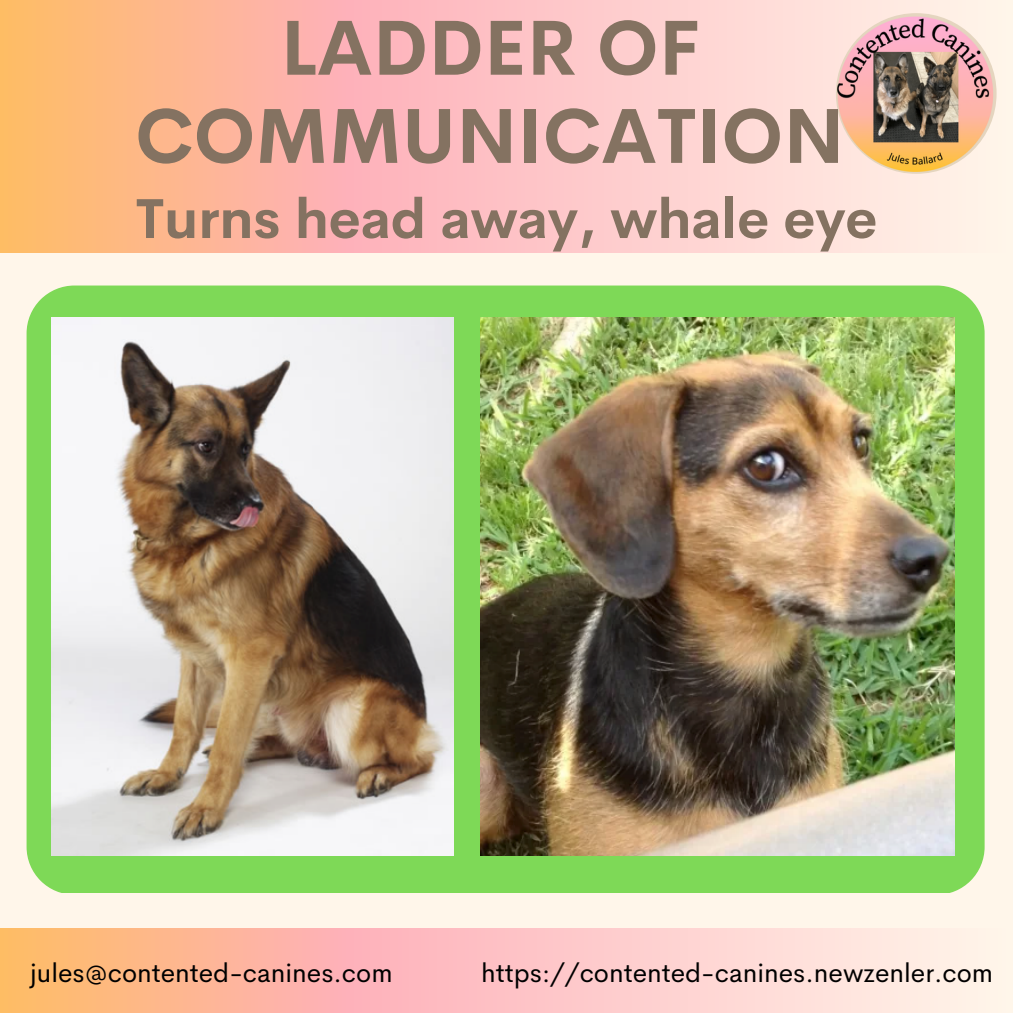
<style>
.page{position:relative;width:1013px;height:1013px;background:#fff}
.page>*{position:absolute;margin:0;border:0;box-sizing:border-box;transform-origin:0 0}
.t1{font:700 76.25px/88.1px "Cerebri Sans";color:#847261;text-align:center}
.t2{font:700 55px "Cerebri Sans";color:#847261}
.t3{font:26.25px "Cerebri Sans";color:#000}
</style>
<div class="page">
<div style="left:0;top:0;width:1012px;height:1012px;background:#fff6ea"></div>
<svg style="left:0;top:0;width:997px;height:252px;background:#fec5b6"></svg>
<svg style="left:0;top:928px;width:910px;height:84px;background:#fec5b5"></svg>
<img style="left:835px;top:13px;width:161px;height:161px;border-radius:50%">
<div style="left:27px;top:285px;width:957px;height:608px;background:#7ed957"></div>
<img style="left:480px;top:318px;width:474px;height:537px">
<img style="left:51px;top:318px;width:402px;height:537px">
<h1 class="t1" style="left:135px;top:4px;width:711px">LADDER OF<br>COMMUNICATION</h1>
<h2 class="t2" style="left:136px;top:183px;width:743px">Turns head away, whale eye</h2>
<p class="t3" style="left:30px;top:955px;width:364px">jules@contented-canines.com</p>
<p class="t3" style="left:481px;top:955px;width:513px">https://contented-canines.newzenler.com</p>
</div>
